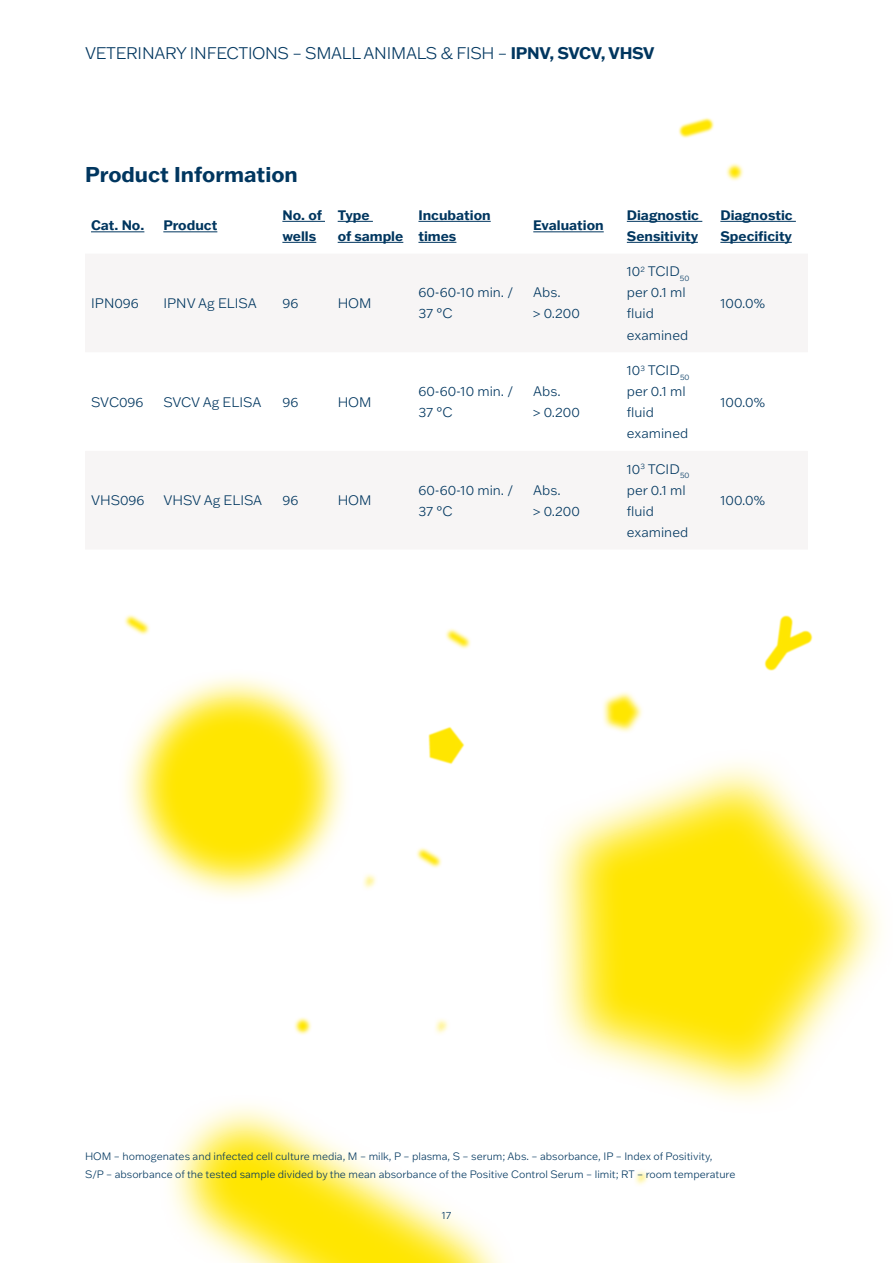
<style>
.page{position:relative;width:893px;height:1263px;background:#fff}
.page>*{position:absolute;margin:0;border:0;box-sizing:border-box;transform-origin:0 0}
.t1{font:700 21px "Franklin Gothic ATF";color:#00365f}
.t2{font:300 16.5px "Franklin Gothic ATF";letter-spacing:-.02em;color:#00365f}
.t3{font:300 13.5px/21px "Franklin Gothic ATF";color:#00365f}
.t4{font:700 13.5px/21px "Franklin Gothic ATF";color:#00365f}
.t5{font:300 10.5px/18px "Franklin Gothic ATF";color:#00365f}
.s1{font-weight:700}
</style>
<div class="page">
<svg style="left:764px;top:615px;width:25px;height:56px"></svg>
<svg style="left:765px;top:616px;width:47px;height:54px"></svg>
<svg style="left:125px;top:676px;width:221px;height:221px"></svg>
<svg style="left:147px;top:698px;width:177px;height:177px;background:#ffe81d"></svg>
<svg style="left:294px;top:1017px;width:18px;height:18px"></svg>
<svg style="left:298px;top:1020px;width:10px;height:11px"></svg>
<svg style="left:678px;top:117px;width:36px;height:21px"></svg>
<svg style="left:680px;top:119px;width:32px;height:17px"></svg>
<svg style="left:363px;top:874px;width:13px;height:15px"></svg>
<svg style="left:366px;top:877px;width:7px;height:9px"></svg>
<svg style="left:635px;top:1170px;width:13px;height:15px"></svg>
<svg style="left:638px;top:1173px;width:7px;height:9px"></svg>
<svg style="left:428px;top:726px;width:37px;height:39px"></svg>
<svg style="left:429px;top:728px;width:35px;height:35px"></svg>
<svg style="left:445px;top:628px;width:26px;height:21px"></svg>
<svg style="left:448px;top:631px;width:20px;height:15px"></svg>
<svg style="left:124px;top:614px;width:26px;height:21px"></svg>
<svg style="left:127px;top:617px;width:20px;height:15px"></svg>
<svg style="left:416px;top:847px;width:26px;height:21px"></svg>
<svg style="left:419px;top:850px;width:20px;height:15px"></svg>
<svg style="left:435px;top:1019px;width:13px;height:15px"></svg>
<svg style="left:439px;top:1022px;width:7px;height:9px"></svg>
<svg style="left:603px;top:692px;width:39px;height:40px"></svg>
<svg style="left:608px;top:697px;width:30px;height:31px"></svg>
<svg style="left:548px;top:762px;width:334px;height:340px"></svg>
<svg style="left:579px;top:786px;width:279px;height:290px;background:#ffee56"></svg>
<svg style="left:170px;top:1105px;width:332px;height:158px"></svg>
<svg style="left:189px;top:1124px;width:300px;height:139px"></svg>
<svg style="left:726px;top:163px;width:18px;height:18px"></svg>
<svg style="left:729px;top:167px;width:11px;height:10px"></svg>
<hr style="left:91px;top:232px;width:53px;height:1px;background:#00365f">
<hr style="left:163px;top:232px;width:54px;height:1px;background:#00365f">
<hr style="left:282px;top:221px;width:43px;height:1px;background:#00365f">
<hr style="left:282px;top:242px;width:34px;height:1px;background:#00365f">
<hr style="left:338px;top:221px;width:35px;height:1px;background:#00365f">
<hr style="left:338px;top:242px;width:65px;height:1px;background:#00365f">
<hr style="left:418px;top:221px;width:73px;height:1px;background:#00365f">
<hr style="left:418px;top:242px;width:38px;height:1px;background:#00365f">
<hr style="left:533px;top:232px;width:71px;height:1px;background:#00365f">
<hr style="left:627px;top:221px;width:75px;height:1px;background:#00365f">
<hr style="left:627px;top:242px;width:71px;height:1px;background:#00365f">
<hr style="left:720px;top:221px;width:76px;height:1px;background:#00365f">
<hr style="left:720px;top:242px;width:72px;height:1px;background:#00365f">
<p class="t2" style="left:85px;top:43px;width:571px">VETERINARY INFECTIONS – SMALL ANIMALS &amp; FISH – <span class="s1">IPNV, SVCV, VHSV</span></p>
<h1 class="t1" style="left:85px;top:161px;width:214px">Product Information</h1>
<p class="t4" style="left:91px;top:215px;width:55px">Cat. No.</p>
<p class="t4" style="left:163px;top:215px;width:56px">Product</p>
<p class="t4" style="left:282px;top:204px;width:41px">No. of wells</p>
<p class="t4" style="left:338px;top:204px;width:67px">Type<br>of sample</p>
<p class="t4" style="left:418px;top:204px;width:74px">Incubation times</p>
<p class="t4" style="left:533px;top:215px;width:72px">Evaluation</p>
<p class="t4" style="left:627px;top:204px;width:74px">Diagnostic<br>Sensitivity</p>
<p class="t4" style="left:720px;top:204px;width:74px">Diagnostic<br>Specificity</p>
<p class="t3" style="left:91px;top:292px;width:49px">IPN096</p>
<p class="t3" style="left:163px;top:292px;width:95px">IPNV Ag ELISA</p>
<p class="t3" style="left:282px;top:292px;width:17px">96</p>
<p class="t3" style="left:338px;top:292px;width:35px">HOM</p>
<p class="t3" style="left:418px;top:282px;width:96px">60-60-10 min. /<br>37 °C</p>
<p class="t3" style="left:533px;top:282px;width:48px">Abs.<br>&gt; 0.200</p>
<p class="t3" style="left:91px;top:391px;width:54px">SVC096</p>
<p class="t3" style="left:163px;top:391px;width:100px">SVCV Ag ELISA</p>
<p class="t3" style="left:282px;top:391px;width:17px">96</p>
<p class="t3" style="left:338px;top:391px;width:35px">HOM</p>
<p class="t3" style="left:418px;top:380px;width:96px">60-60-10 min. /<br>37 °C</p>
<p class="t3" style="left:533px;top:380px;width:48px">Abs.<br>&gt; 0.200</p>
<p class="t3" style="left:91px;top:490px;width:55px">VHS096</p>
<p class="t3" style="left:163px;top:490px;width:100px">VHSV Ag ELISA</p>
<p class="t3" style="left:282px;top:490px;width:17px">96</p>
<p class="t3" style="left:338px;top:490px;width:35px">HOM</p>
<p class="t3" style="left:418px;top:479px;width:96px">60-60-10 min. /<br>37 °C</p>
<p class="t3" style="left:533px;top:479px;width:48px">Abs.<br>&gt; 0.200</p>
<p class="t3" style="left:627px;top:261px;width:64px">10<sup>2</sup> TCID<sub>50 </sub>per 0.1 ml fluid examined</p>
<p class="t3" style="left:627px;top:359px;width:64px">10<sup>3</sup> TCID<sub>50 </sub>per 0.1 ml fluid examined</p>
<p class="t3" style="left:627px;top:458px;width:64px">10<sup>3</sup> TCID<sub>50 </sub>per 0.1 ml fluid examined</p>
<p class="t3" style="left:720px;top:292px;width:46px">100.0%</p>
<p class="t3" style="left:720px;top:391px;width:46px">100.0%</p>
<p class="t3" style="left:720px;top:490px;width:46px">100.0%</p>
<p class="t5" style="left:85px;top:1147px;width:652px">HOM – homogenates and infected cell culture media, M – milk, P – plasma, S – serum; Abs. – absorbance, IP – Index of Positivity,<br>S/P – absorbance of the tested sample divided by the mean absorbance of the Positive Control Serum – limit; RT – room temperature</p>
<p class="t5" style="left:442px;top:1206px;width:11px">17</p>
</div>
